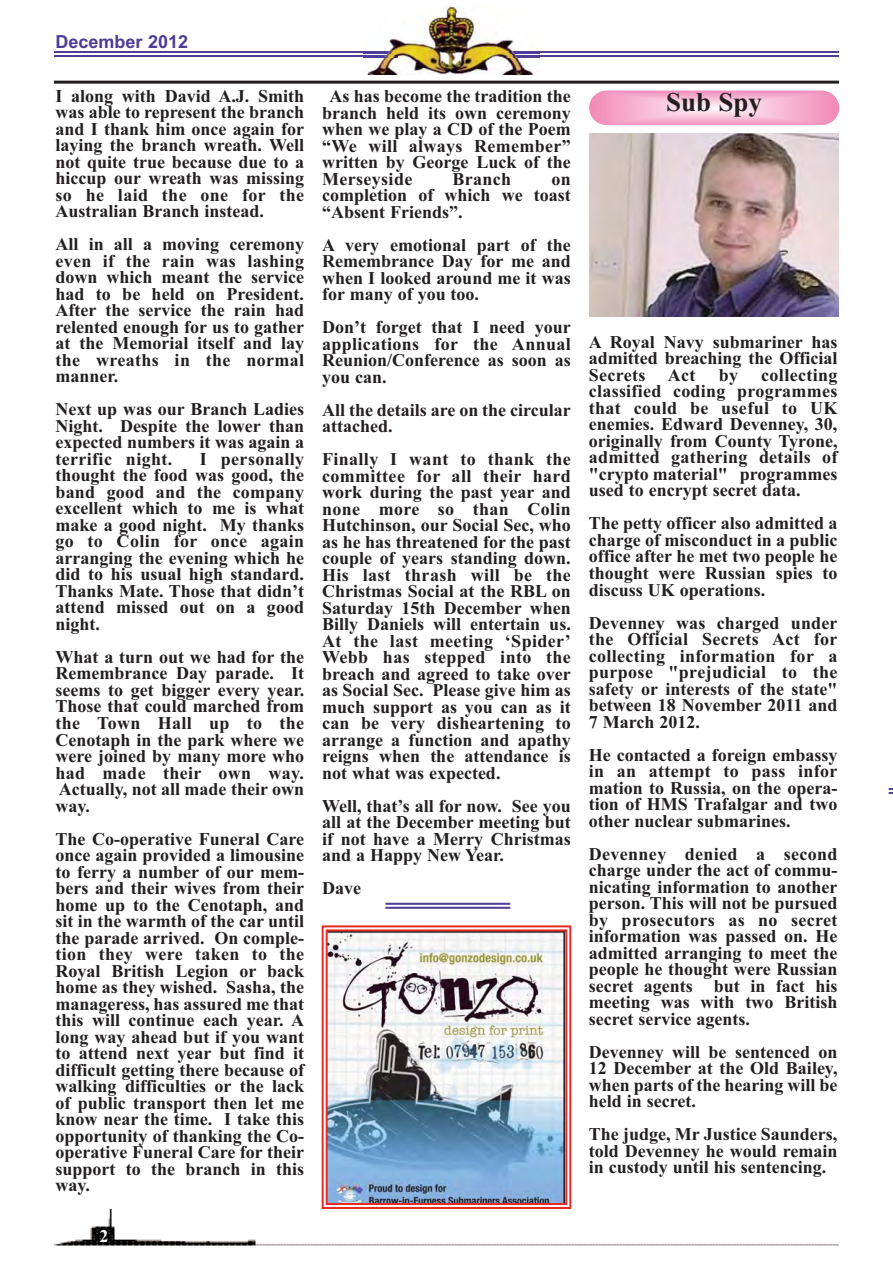
<style>
.page{position:relative;width:893px;height:1263px;background:#fff}
.page>*{position:absolute;margin:0;border:0;box-sizing:border-box;transform-origin:0 0}
.t1{font:700 27px "Times New Roman";color:#231f20}
.t2{font:700 18px/16.5px "Times New Roman";color:#231f20;text-align:justify}
.t3{font:700 18px "Arial";color:#4e3c98}
.t4{font:700 18px "Times New Roman";color:#fff}
</style>
<div class="page">
<hr style="left:54px;top:81px;width:785px;height:3px;background:#231f20">
<svg style="left:889px;top:788px;width:4px;height:6px"></svg>
<hr style="left:506px;top:51px;width:333px;height:2px;background:#4e3c98">
<hr style="left:506px;top:55px;width:333px;height:2px;background:#4e3c98">
<hr style="left:54px;top:51px;width:343px;height:2px;background:#4e3c98">
<hr style="left:54px;top:55px;width:343px;height:2px;background:#4e3c98">
<img style="left:364px;top:5px;width:175px;height:70px">
<img style="left:506px;top:55px;width:33px;height:2px">
<img style="left:506px;top:51px;width:33px;height:2px">
<img style="left:364px;top:55px;width:33px;height:2px">
<img style="left:364px;top:51px;width:33px;height:2px">
<img style="left:54px;top:1209px;width:785px;height:36px">
<hr style="left:385px;top:903px;width:125px;height:2px;background:#4e3c98">
<hr style="left:385px;top:907px;width:125px;height:2px;background:#4e3c98">
<svg style="left:589px;top:91px;width:250px;height:34px;background:#f6b2d0"></svg>
<img style="left:321px;top:925px;width:251px;height:285px">
<img style="left:589px;top:134px;width:250px;height:183px">
<p class="t3" style="left:56px;top:32px;width:134px">December 2012</p>
<p class="t2" style="left:56px;top:89px;width:250px">I along with David A.J. Smith was able to represent the branch and I thank him once again for laying the branch wreath. Well not quite true because due to a hiccup our wreath was missing so he laid the one for the Australian Branch instead.</p>
<p class="t2" style="left:56px;top:238px;width:250px">All in all a moving ceremony even if the rain was lashing down which meant the service had to be held on President.<br>After the service the rain had relented enough for us to gather at the Memorial itself and lay the wreaths in the normal manner.</p>
<p class="t2" style="left:56px;top:403px;width:250px">Next up was our Branch Ladies Night. Despite the lower than expected numbers it was again a terrific night.</p>
<p class="t2" style="left:56px;top:453px;width:250px;text-indent:144px">I personally thought the food was good, the band good and the company excellent which to me is what make a good night. My thanks go to Colin for once again arranging the evening which he did to his usual high standard.<br>Thanks Mate. Those that didn’t attend missed out on a good night.</p>
<p class="t2" style="left:56px;top:651px;width:250px">What a turn out we had for the Remembrance Day parade. It seems to get bigger every year.<br>Those that could marched from the Town Hall up to the Cenotaph in the park where we were joined by many more who had made their own way.<br>Actually, not all made their own way.</p>
<p class="t2" style="left:56px;top:832px;width:250px">The Co-operative Funeral Care once again provided a limousine to ferry a number of our mem&shy;bers and their wives from their home up to the Cenotaph, and sit in the warmth of the car until the parade arrived. On comple&shy;tion they were taken to the Royal British Legion or back home as they wished. Sasha, the manageress, has assured me that this will continue each year. A long way ahead but if you want to attend next year but find it difficult getting there because of walking difficulties or the lack of public transport then let me know near the time. I take this opportunity of thanking the Co&shy;operative Funeral Care for their support to the branch in this way.</p>
<p class="t4" style="left:100px;top:1230px;width:10px">2</p>
<p class="t2" style="left:322px;top:90px;width:250px;text-indent:7px">As has become the tradition the branch held its own ceremony when we play a CD of the Poem “We will always Remember” written by George Luck of the Merseyside</p>
<p class="t2" style="left:452px;top:172px;width:60px">Branch</p>
<p class="t2" style="left:322px;top:172px;width:250px;text-indent:229px">on completion of which we toast “Absent Friends”.</p>
<p class="t2" style="left:322px;top:238px;width:250px">A very emotional part of the Remembrance Day for me and when I looked around me it was for many of you too.</p>
<p class="t2" style="left:322px;top:321px;width:250px">Don’t forget that I need your applications for the Annual Reunion/Conference as soon as you can.</p>
<p class="t2" style="left:322px;top:403px;width:250px">All the details are on the circular attached.</p>
<p class="t2" style="left:322px;top:453px;width:250px">Finally I want to thank the committee for all their hard work during the past year and none more so than Colin Hutchinson, our Social Sec, who as he has threatened for the past couple of years standing down.<br>His last thrash will be the Christmas Social at the RBL on Saturday 15th December when Billy Daniels will entertain us.<br>At the last meeting ‘Spider’ Webb has stepped into the breach and agreed to take over as Social Sec. Please give him as much support as you can as it can be very disheartening to arrange a function and apathy reigns when the attendance is not what was expected.</p>
<p class="t2" style="left:322px;top:799px;width:250px">Well, that’s all for now. See you all at the December meeting but if not have a Merry Christmas and a Happy New Year.</p>
<p class="t2" style="left:322px;top:882px;width:40px">Dave</p>
<h1 class="t1" style="left:666px;top:93px;width:97px">Sub Spy</h1>
<p class="t2" style="left:589px;top:336px;width:250px">A Royal Navy submariner has admitted breaching the Official Secrets Act</p>
<p class="t2" style="left:589px;top:369px;width:250px;text-indent:172px">collecting classified coding programmes that could be useful to UK enemies. Edward Devenney, 30, originally from County Tyrone, admitted gathering details of "crypto material" programmes used to encrypt secret data.</p>
<p class="t2" style="left:589px;top:517px;width:250px">The petty officer also admitted a charge of misconduct in a public office after he met two people he thought were Russian spies to discuss UK operations.</p>
<p class="t2" style="left:589px;top:616px;width:250px">Devenney was charged under the Official Secrets Act for collecting information for a purpose "prejudicial to the safety or interests of the state" between 18 November 2011 and 7 March 2012.</p>
<p class="t2" style="left:589px;top:748px;width:250px">He contacted a foreign embassy in an attempt to pass infor mation to Russia, on the opera&shy;tion of HMS Trafalgar and two other nuclear submarines.</p>
<p class="t2" style="left:589px;top:847px;width:250px">Devenney denied a second charge under the act of commu&shy;nicating information to another person. This will not be pursued by prosecutors as no secret information was passed on. He admitted arranging to meet the people he thought were Russian secret agents but in fact his meeting was with two British secret service agents.</p>
<p class="t2" style="left:589px;top:1045px;width:250px">Devenney will be sentenced on 12 December at the Old Bailey, when parts of the hearing will be held in secret.</p>
<p class="t2" style="left:589px;top:1128px;width:250px">The judge, Mr Justice Saunders, told Devenney he would remain in custody until his sentencing.</p>
<p class="t2" style="left:719px;top:369px;width:21px">by</p>
</div>
